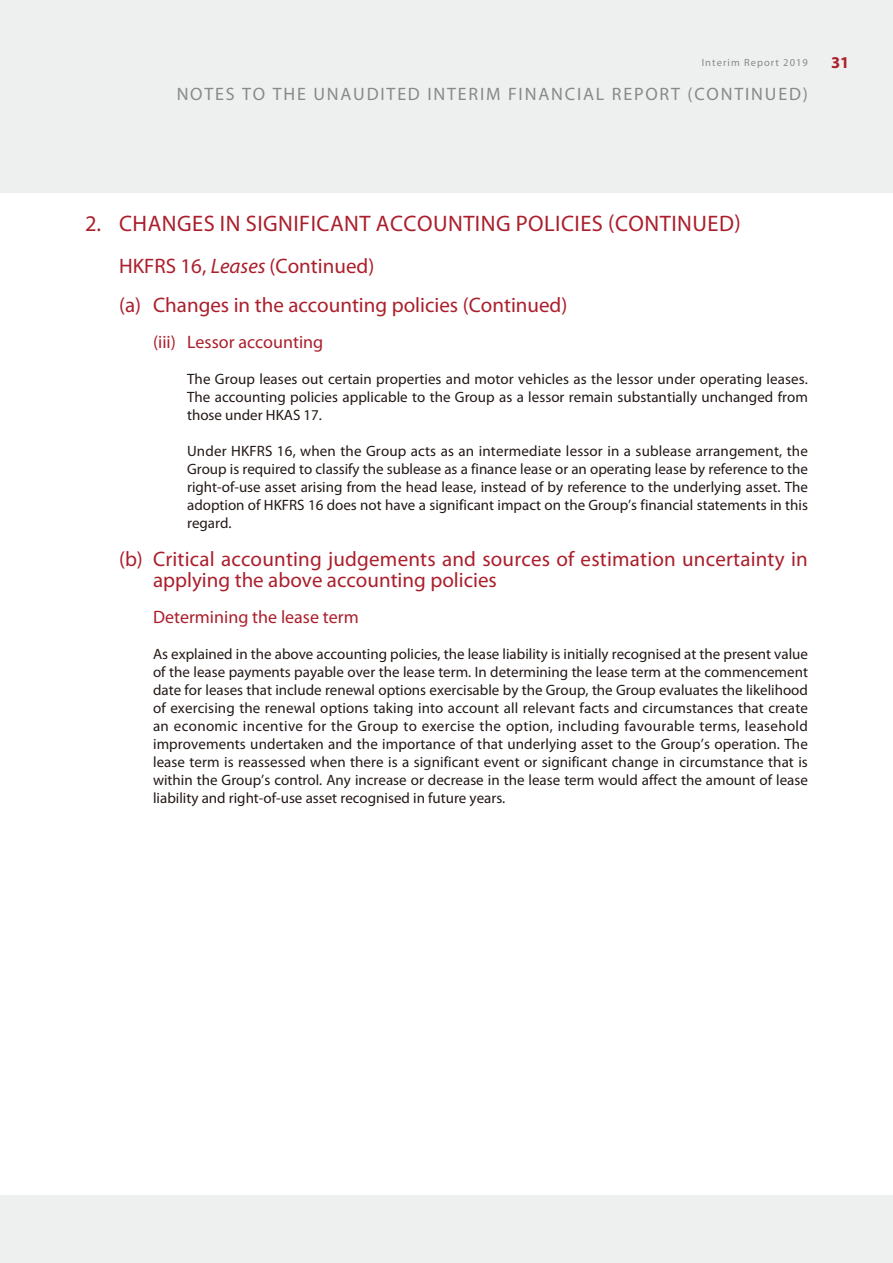
<style>
.page{position:relative;width:893px;height:1263px;background:#eeefef}
.page>*{position:absolute;margin:0;border:0;box-sizing:border-box;transform-origin:0 0}
.t1{font:22.5px "Myriad Pro";letter-spacing:.02em;color:#ab1f2c}
.t2{font:21px/39px "Myriad Pro";color:#ab1f2c}
.t3{font:18px "Myriad Pro";letter-spacing:.1em;color:#898989}
.t4{font:18px "Myriad Pro";color:#ab1f2c}
.t5{font:700 16.5px "Myriad Pro";color:#ab1f2c}
.t6{font:15px/18px "Myriad Pro";color:#231916;text-align:justify}
.t7{font:10.5px "Myriad Pro";letter-spacing:.1em;color:#898989}
.s1{font-style:italic}
</style>
<div class="page">
<div style="left:0;top:193px;width:893px;height:1002px;background:#fff"></div>
<p class="t7" style="left:702px;top:59px;width:108px">Interim Report 2019</p>
<p class="t5" style="left:831px;top:56px;width:20px">31</p>
<p class="t3" style="left:177px;top:87px;width:633px">NOTES TO THE UNAUDITED INTERIM FINANCIAL REPORT (CONTINUED)</p>
<h1 class="t1" style="left:85px;top:215px;width:657px">2. CHANGES IN SIGNIFICANT ACCOUNTING POLICIES (CONTINUED)</h1>
<h2 class="t2" style="left:119px;top:249px;width:450px">HKFRS 16, <span class="s1">Leases</span> (Continued)<br>(a) Changes in the accounting policies (Continued)</h2>
<p class="t4" style="left:153px;top:335px;width:172px">(iii) Lessor accounting</p>
<p class="t6" style="left:187px;top:371px;width:622px">The Group leases out certain properties and motor vehicles as the lessor under operating leases.<br>The accounting policies applicable to the Group as a lessor remain substantially unchanged from those under HKAS 17.</p>
<p class="t6" style="left:187px;top:443px;width:622px">Under HKFRS 16, when the Group acts as an intermediate lessor in a sublease arrangement, the Group is required to classify the sublease as a finance lease or an operating lease by reference to the right-of-use asset arising from the head lease, instead of by reference to the underlying asset. The adoption of HKFRS 16 does not have a significant impact on the Group’s financial statements in this regard.</p>
<h2 class="t2" style="left:153px;top:551px;width:656px;line-height:21px;text-indent:-34px">(b) Critical accounting judgements and sources of estimation uncertainty in applying the above accounting policies</h2>
<p class="t4" style="left:153px;top:610px;width:207px">Determining the lease term</p>
<p class="t6" style="left:153px;top:646px;width:656px">As explained in the above accounting policies, the lease liability is initially recognised at the present value of the lease payments payable over the lease term. In determining the lease term at the commencement date for leases that include renewal options exercisable by the Group, the Group evaluates the likelihood of exercising the renewal options taking into account all relevant facts and circumstances that create an economic incentive for the Group to exercise the option, including favourable terms, leasehold improvements undertaken and the importance of that underlying asset to the Group’s operation. The lease term is reassessed when there is a significant event or significant change in circumstance that is within the Group’s control. Any increase or decrease in the lease term would affect the amount of lease liability and right-of-use asset recognised in future years.</p>
</div>
